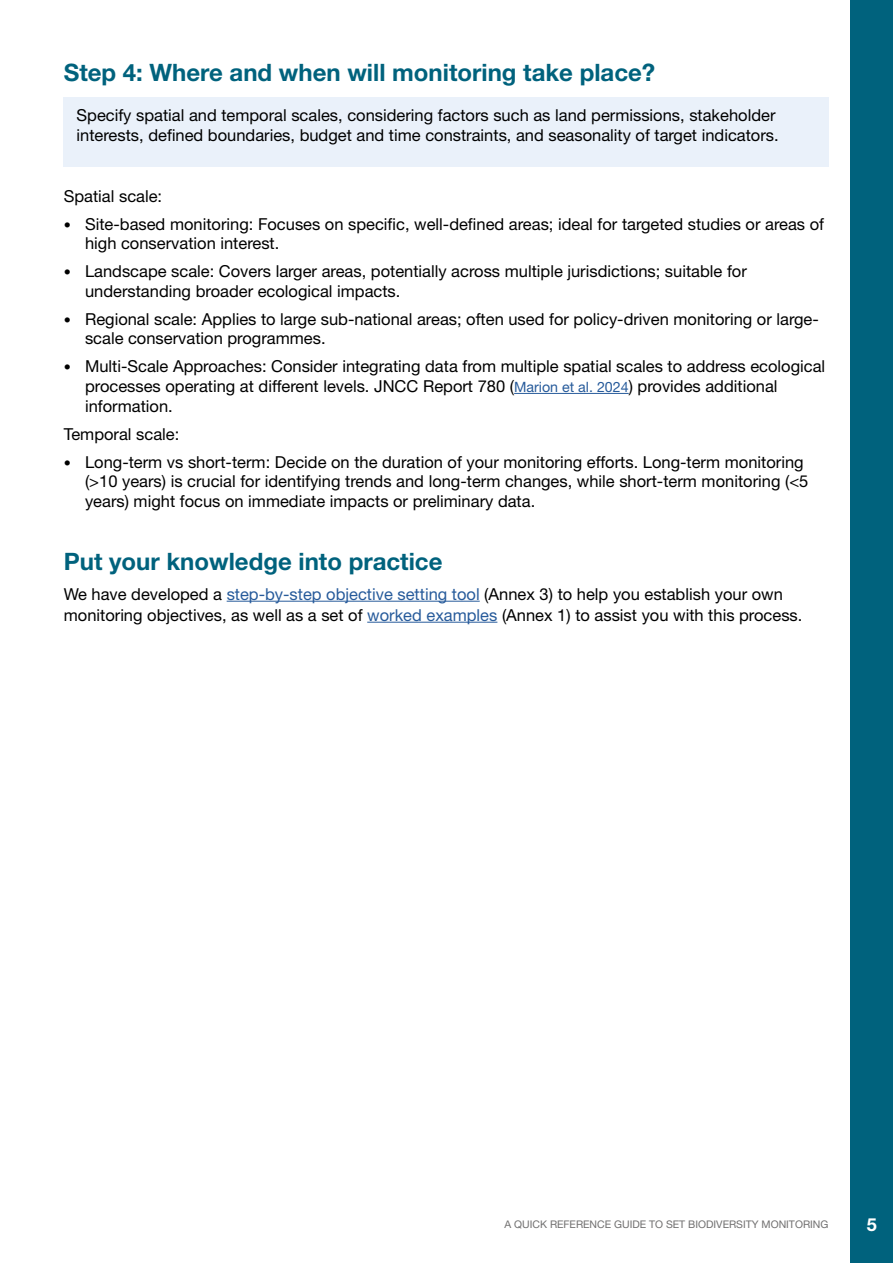
<style>
.page{position:relative;width:893px;height:1263px;background:#fff}
.page>*{position:absolute;margin:0;border:0;box-sizing:border-box;transform-origin:0 0}
.Heading_2{font:700 24px "Helvetica Neue LT Std";color:#00627d}
.t1{font:700 18px "Helvetica Neue LT Std";color:#fff}
.Body{font:16.5px/19.5px "Helvetica Neue LT Std";color:#000}
.t2{font:10.5px "Helvetica Neue LT Std";color:#706f6f}
.s1{font-size:14.25px}
.s2{font-size:14.25px;color:#275b9b}
.s3{color:#275b9b}
</style>
<div class="page">
<div style="left:850px;top:0;width:43px;height:1263px;background:#00627d"></div>
<hr style="left:514px;top:393px;width:115px;height:1px;background:#275b9b">
<hr style="left:227px;top:601px;width:253px;height:1px;background:#275b9b">
<hr style="left:367px;top:622px;width:130px;height:1px;background:#275b9b">
<div style="left:64px;top:97px;width:765px;height:70px;background:#eaf1fa"></div>
<p class="Heading_2" style="left:64px;top:58px;width:593px">Step 4: Where and when will monitoring take place?</p>
<p class="Body" style="left:77px;top:105px;width:704px">Specify spatial and temporal scales, considering factors such as land permissions, stakeholder interests, defined boundaries, budget and time constraints, and seasonality of target indicators.</p>
<p class="Body" style="left:64px;top:186px;width:100px">Spatial scale:</p>
<p class="Body" style="left:85px;top:214px;width:741px;text-indent:-21px"><span class="s1">•</span> Site-based monitoring: Focuses on specific, well-defined areas; ideal for targeted studies or areas of high conservation interest.</p>
<p class="Body" style="left:85px;top:262px;width:663px;text-indent:-21px"><span class="s1">•</span> Landscape scale: Covers larger areas, potentially across multiple jurisdictions; suitable for understanding broader ecological impacts.</p>
<p class="Body" style="left:85px;top:309px;width:735px;text-indent:-21px"><span class="s1">•</span> Regional scale: Applies to large sub-national areas; often used for policy-driven monitoring or large&shy;scale conservation programmes.</p>
<p class="Body" style="left:85px;top:357px;width:742px;text-indent:-21px"><span class="s1">•</span> Multi-Scale Approaches: Consider integrating data from multiple spatial scales to address ecological processes operating at different levels. JNCC Report 780 (<span class="s2">Marion et al. 2024</span>) provides additional information.</p>
<p class="Body" style="left:64px;top:424px;width:117px">Temporal scale:</p>
<p class="Body" style="left:85px;top:452px;width:725px;text-indent:-21px"><span class="s1">•</span> Long-term vs short-term: Decide on the duration of your monitoring efforts. Long-term monitoring (&gt;10 years) is crucial for identifying trends and long-term changes, while short-term monitoring (&lt;5 years) might focus on immediate impacts or preliminary data.</p>
<p class="Heading_2" style="left:64px;top:547px;width:380px">Put your knowledge into practice</p>
<p class="Body" style="left:64px;top:583px;width:740px;line-height:21px">We have developed a <span class="s3">step-by-step objective setting tool</span> (Annex 3) to help you establish your own monitoring objectives, as well as a set of <span class="s3">worked examples</span> (Annex 1) to assist you with this process.</p>
<p class="t2" style="left:504px;top:1218px;width:325px">A QUICK REFERENCE GUIDE TO SET BIODIVERSITY MONITORING</p>
<p class="t1" style="left:867px;top:1214px;width:12px">5</p>
</div>
